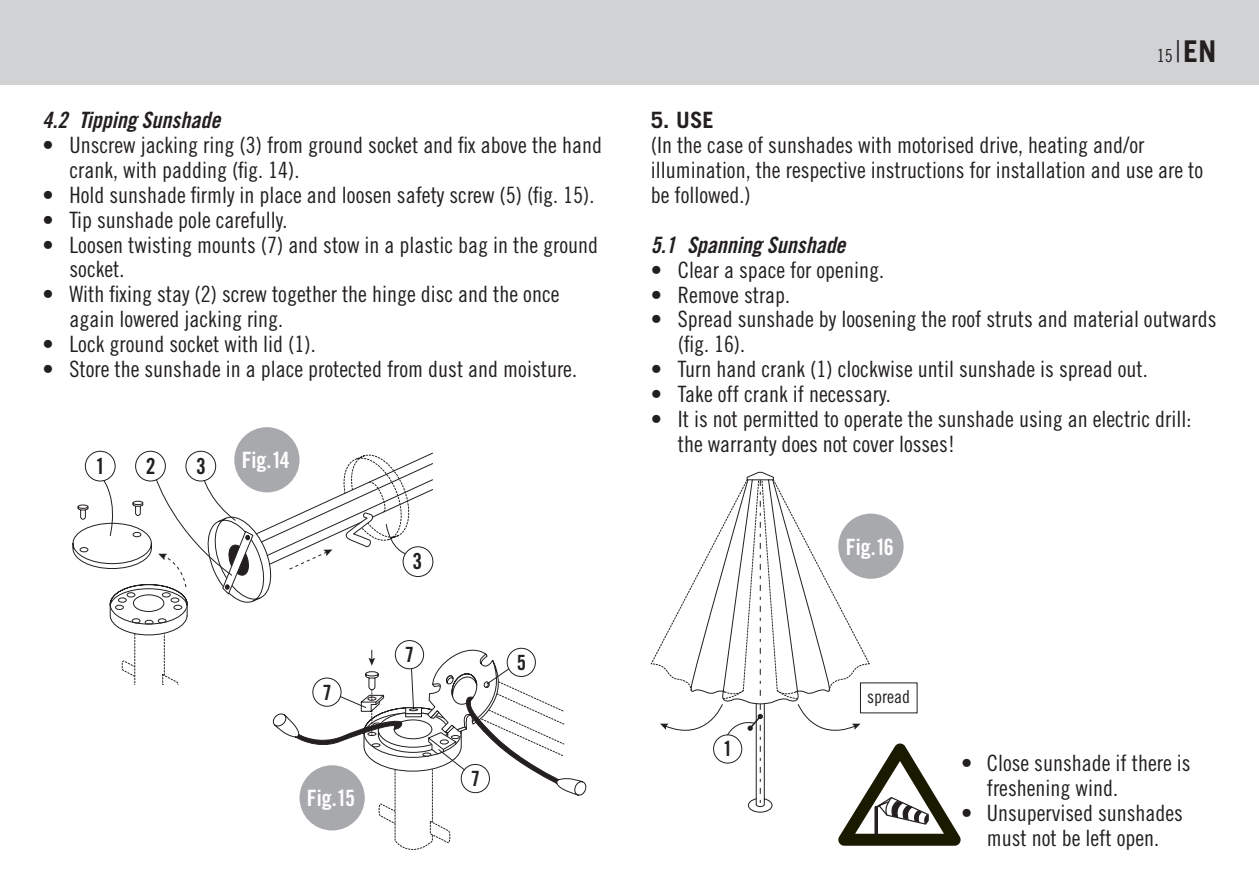
<style>
.page{position:relative;width:1259px;height:893px;background:#fff}
.page>*{position:absolute;margin:0;border:0;box-sizing:border-box;transform-origin:0 0}
.copy_ohne_einzug{font:22.5px/24.9px "Trade Gothic Cond Eighteen";color:#231f20}
.copy_ohne_einzug-2{font:22.5px "Trade Gothic Bold Cond Twenty Obl";color:#231f20}
.copy_ohne_einzug-3{font:22.5px "Trade Gothic Bold Cond Twenty";color:#fff}
.copy_ohne_einzug-4{font:700 22.5px "Trade Gothic";color:#231f20}
.t1{font:22.2px "Trade Gothic Bold Cond Twenty";color:#231f20}
.t2{font:21px "Trade Gothic Bold Cond Twenty";color:#231f20}
.t3{font:18px "Trade Gothic Cond Eighteen";color:#231f20}
.s1{font-family:"Trade Gothic";font-weight:300;font-size:30px}
.s2{font-family:"Trade Gothic";font-weight:700;font-size:30px}
</style>
<div class="page">
<div style="left:0;top:0;width:1259px;height:85px;background:#d1d2d4"></div>
<svg style="left:660px;top:472px;width:300px;height:374px"></svg>
<svg style="left:73px;top:451px;width:513px;height:399px"></svg>
<div style="left:234px;top:427px;width:65px;height:65px;background:#a8a9ad;border-radius:50%"></div>
<div style="left:299px;top:765px;width:66px;height:65px;background:#a8a9ad;border-radius:50%"></div>
<p class="copy_ohne_einzug-2" style="left:43px;top:106px;width:179px">4.2 Tipping Sunshade</p>
<p class="copy_ohne_einzug" style="left:43px;top:132px;width:561px">• Unscrew jacking ring (3) from ground socket and fix above the hand</p>
<p class="copy_ohne_einzug" style="left:70px;top:157px;width:231px">crank, with padding (fig. 14).</p>
<p class="copy_ohne_einzug" style="left:43px;top:182px;width:553px">• Hold sunshade firmly in place and loosen safety screw (5) (fig. 15).</p>
<p class="copy_ohne_einzug" style="left:43px;top:207px;width:246px">• Tip sunshade pole carefully.</p>
<p class="copy_ohne_einzug" style="left:43px;top:232px;width:557px">• Loosen twisting mounts (7) and stow in a plastic bag in the ground</p>
<p class="copy_ohne_einzug" style="left:70px;top:257px;width:57px">socket.</p>
<p class="copy_ohne_einzug" style="left:43px;top:282px;width:518px">• With fixing stay (2) screw together the hinge disc and the once</p>
<p class="copy_ohne_einzug" style="left:70px;top:307px;width:215px">again lowered jacking ring.</p>
<p class="copy_ohne_einzug" style="left:43px;top:331px;width:275px">• Lock ground socket with lid (1).</p>
<p class="copy_ohne_einzug" style="left:43px;top:356px;width:536px">• Store the sunshade in a place protected from dust and moisture.</p>
<p class="t1" style="left:95px;top:452px;width:11px">1</p>
<p class="t1" style="left:146px;top:452px;width:11px">2</p>
<p class="t1" style="left:196px;top:453px;width:11px">3</p>
<p class="copy_ohne_einzug-3" style="left:242px;top:447px;width:50px">Fig.14</p>
<p class="t2" style="left:322px;top:679px;width:11px">7</p>
<p class="copy_ohne_einzug-3" style="left:307px;top:785px;width:50px">Fig.15</p>
<p class="t1" style="left:412px;top:548px;width:11px">3</p>
<p class="t2" style="left:405px;top:642px;width:11px">7</p>
<p class="t2" style="left:517px;top:650px;width:11px">5</p>
<p class="t2" style="left:471px;top:766px;width:11px">7</p>
<p class="t3" style="left:1156px;top:45px;width:61px">15<span class="s1">|</span><span class="s2">EN</span></p>
<p class="copy_ohne_einzug-4" style="left:651px;top:106px;width:65px">5. USE</p>
<p class="copy_ohne_einzug" style="left:651px;top:132px;width:554px">(In the case of sunshades with motorised drive, heating and/or illumination, the respective instructions for installation and use are to be followed.)</p>
<p class="copy_ohne_einzug-2" style="left:651px;top:231px;width:196px">5.1 Spanning Sunshade</p>
<p class="copy_ohne_einzug" style="left:651px;top:257px;width:235px">• Clear a space for opening.</p>
<p class="copy_ohne_einzug" style="left:651px;top:282px;width:141px">• Remove strap.</p>
<p class="copy_ohne_einzug" style="left:651px;top:307px;width:567px">• Spread sunshade by loosening the roof struts and material outwards</p>
<p class="copy_ohne_einzug" style="left:678px;top:332px;width:69px">(fig. 16).</p>
<p class="copy_ohne_einzug" style="left:651px;top:356px;width:498px">• Turn hand crank (1) clockwise until sunshade is spread out.</p>
<p class="copy_ohne_einzug" style="left:651px;top:381px;width:241px">• Take off crank if necessary.</p>
<p class="copy_ohne_einzug" style="left:651px;top:406px;width:542px">• It is not permitted to operate the sunshade using an electric drill:</p>
<p class="copy_ohne_einzug" style="left:678px;top:431px;width:279px">the warranty does not cover losses!</p>
<p class="copy_ohne_einzug-3" style="left:845px;top:533px;width:50px">Fig.16</p>
<p class="t2" style="left:723px;top:736px;width:11px">1</p>
<p class="t3" style="left:867px;top:686px;width:44px">spread</p>
<p class="copy_ohne_einzug" style="left:986px;top:750px;width:205px;text-indent:-26px">• Close sunshade if there is freshening wind.</p>
<p class="copy_ohne_einzug" style="left:961px;top:800px;width:223px;text-align:center">• Unsupervised sunshades must not be left open.</p>
</div>
